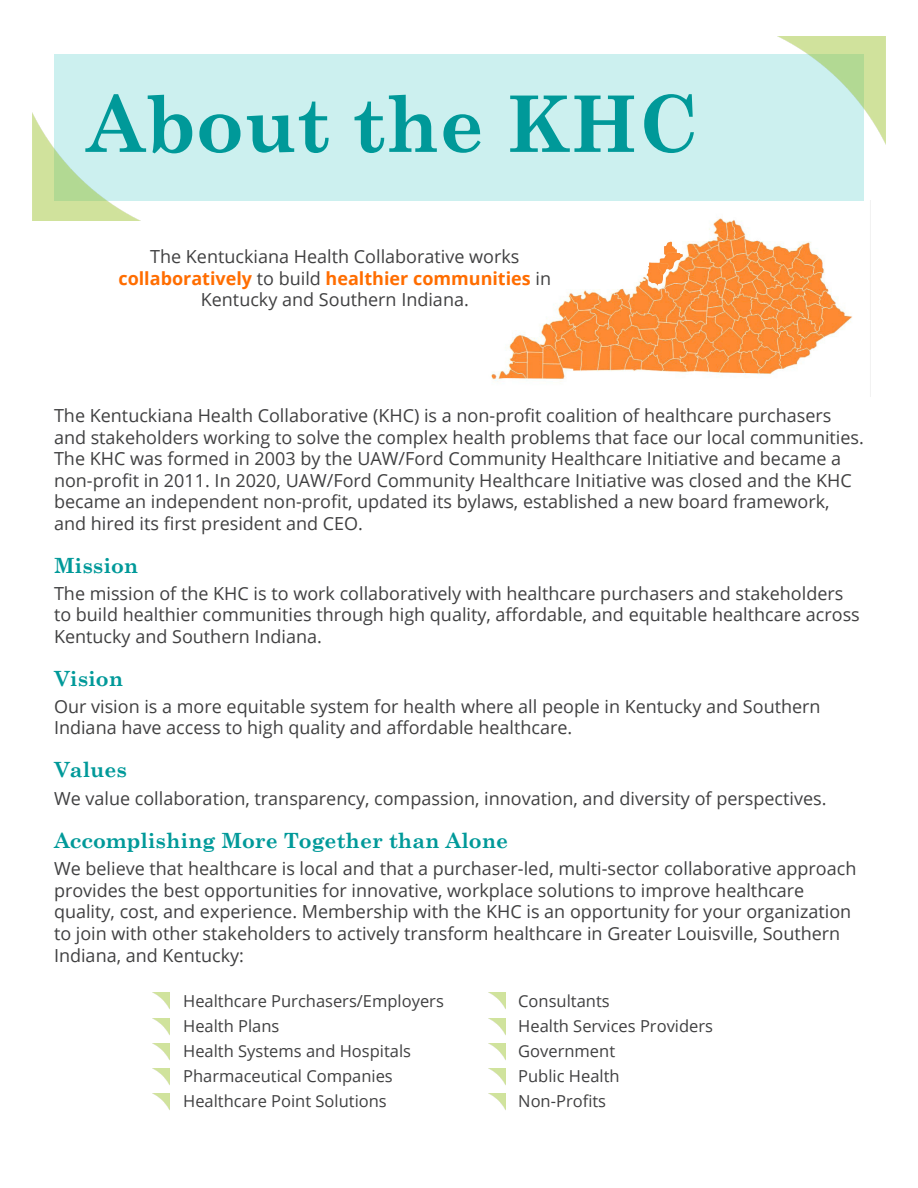
<style>
.page{position:relative;width:918px;height:1188px;background:#fff}
.page>*{position:absolute;margin:0;border:0;box-sizing:border-box;transform-origin:0 0}
.t1{font:700 78px "Century Schoolbook";color:#099}
.t2{font:700 21px "Century Schoolbook";color:#099}
.t3{font:18px/21.6px "Open Sans";color:#404041}
.t4{font:16.5px "Open Sans";color:#404041}
.s1{font-weight:700;color:#ff6d00}
</style>
<div class="page">
<img style="left:491px;top:201px;width:380px;height:195px">
<img style="left:647px;top:239px;width:41px;height:49px">
<div style="left:54px;top:54px;width:810px;height:147px;background:#ccf0ef"></div>
<img style="left:779px;top:37px;width:107px;height:108px">
<img style="left:32px;top:112px;width:107px;height:108px">
<img style="left:154px;top:1019px;width:16px;height:16px">
<img style="left:154px;top:1044px;width:16px;height:16px">
<img style="left:154px;top:993px;width:16px;height:16px">
<img style="left:154px;top:1069px;width:16px;height:16px">
<img style="left:154px;top:1094px;width:16px;height:16px">
<img style="left:490px;top:1019px;width:16px;height:16px">
<img style="left:490px;top:1044px;width:16px;height:16px">
<img style="left:490px;top:993px;width:16px;height:16px">
<img style="left:490px;top:1069px;width:16px;height:16px">
<img style="left:490px;top:1094px;width:16px;height:16px">
<p class="t1" style="left:86px;top:63px;width:614px">About the KHC</p>
<p class="t3" style="left:118px;top:245px;width:434px;text-align:center">The Kentuckiana Health Collaborative works <span class="s1">collaboratively</span> to build <span class="s1">healthier communities</span> in<br>Kentucky and Southern Indiana.</p>
<p class="t3" style="left:54px;top:404px;width:811px">The Kentuckiana Health Collaborative (KHC) is a non-profit coalition of healthcare purchasers and stakeholders working to solve the complex health problems that face our local communities.<br>The KHC was formed in 2003 by the UAW/Ford Community Healthcare Initiative and became a non-profit in 2011. In 2020, UAW/Ford Community Healthcare Initiative was closed and the KHC became an independent non-profit, updated its bylaws, established a new board framework, and hired its first president and CEO.</p>
<p class="t2" style="left:54px;top:549px;width:86px">Mission</p>
<p class="t3" style="left:54px;top:582px;width:807px">The mission of the KHC is to work collaboratively with healthcare purchasers and stakeholders to build healthier communities through high quality, affordable, and equitable healthcare across<br>Kentucky and Southern Indiana.</p>
<p class="t2" style="left:54px;top:662px;width:71px">Vision</p>
<p class="t3" style="left:54px;top:695px;width:768px">Our vision is a more equitable system for health where all people in Kentucky and Southern<br>Indiana have access to high quality and affordable healthcare.</p>
<p class="t2" style="left:54px;top:753px;width:75px">Values</p>
<p class="t3" style="left:54px;top:788px;width:774px">We value collaboration, transparency, compassion, innovation, and diversity of perspectives.</p>
<p class="t2" style="left:54px;top:824px;width:456px">Accomplishing More Together than Alone</p>
<p class="t3" style="left:54px;top:857px;width:804px">We believe that healthcare is local and that a purchaser-led, multi-sector collaborative approach provides the best opportunities for innovative, workplace solutions to improve healthcare quality, cost, and experience. Membership with the KHC is an opportunity for your organization to join with other stakeholders to actively transform healthcare in Greater Louisville, Southern Indiana, and Kentucky:</p>
<p class="t4" style="left:183px;top:990px;width:262px">Healthcare Purchasers/Employers</p>
<p class="t4" style="left:183px;top:1015px;width:98px">Health Plans</p>
<p class="t4" style="left:183px;top:1040px;width:229px">Health Systems and Hospitals</p>
<p class="t4" style="left:183px;top:1065px;width:211px">Pharmaceutical Companies</p>
<p class="t4" style="left:183px;top:1090px;width:205px">Healthcare Point Solutions</p>
<p class="t4" style="left:518px;top:990px;width:93px">Consultants</p>
<p class="t4" style="left:518px;top:1015px;width:196px">Health Services Providers</p>
<p class="t4" style="left:518px;top:1040px;width:98px">Government</p>
<p class="t4" style="left:518px;top:1065px;width:103px">Public Health</p>
<p class="t4" style="left:518px;top:1090px;width:89px">Non-Profits</p>
</div>
